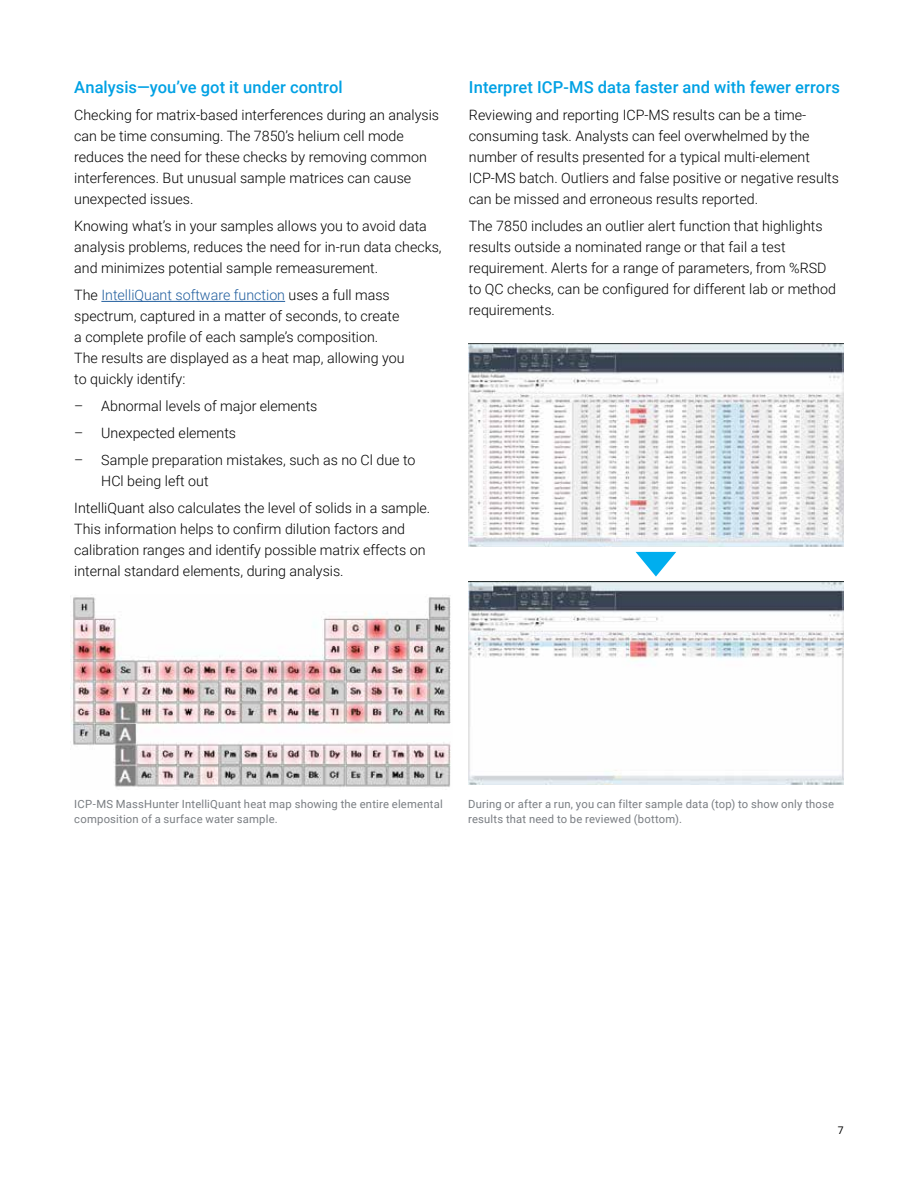
<style>
.page{position:relative;width:918px;height:1188px;background:#fff}
.page>*{position:absolute;margin:0;border:0;box-sizing:border-box;transform-origin:0 0}
.t1{font:500 16.5px "Roboto";letter-spacing:.005em;color:#00a1e4}
.t2{font:300 14.25px/21px "Roboto";color:#000}
.t3{font:11.25px/15px "Roboto";letter-spacing:.02em;color:#797d82}
.t4{font:10.5px "Roboto";color:#000}
.s1{color:#215e9e}
</style>
<div class="page">
<img style="left:468px;top:344px;width:376px;height:203px">
<img style="left:468px;top:582px;width:376px;height:203px">
<svg style="left:636px;top:552px;width:40px;height:25px"></svg>
<img style="left:71px;top:595px;width:380px;height:192px">
<hr style="left:101px;top:301px;width:184px;height:1px;background:#215e9e">
<p class="t1" style="left:74px;top:76px;width:270px">Analysis—you’ve got it under control</p>
<p class="t2" style="left:74px;top:104px;width:366px">Checking for matrix-based interferences during an analysis can be time consuming. The 7850’s helium cell mode reduces the need for these checks by removing common interferences. But unusual sample matrices can cause unexpected issues.</p>
<p class="t2" style="left:74px;top:215px;width:369px">Knowing what’s in your samples allows you to avoid data analysis problems, reduces the need for in-run data checks, and minimizes potential sample remeasurement.</p>
<p class="t2" style="left:74px;top:284px;width:332px">The <span class="s1">IntelliQuant software function</span> uses a full mass spectrum, captured in a matter of seconds, to create a complete profile of each sample’s composition.<br>The results are displayed as a heat map, allowing you to quickly identify:</p>
<p class="t2" style="left:74px;top:395px;width:245px">– Abnormal levels of major elements</p>
<p class="t2" style="left:74px;top:422px;width:163px">– Unexpected elements</p>
<p class="t2" style="left:101px;top:449px;width:316px;text-indent:-27px">– Sample preparation mistakes, such as no Cl due to<br>HCl being left out</p>
<p class="t2" style="left:74px;top:497px;width:358px">IntelliQuant also calculates the level of solids in a sample.<br>This information helps to confirm dilution factors and calibration ranges and identify possible matrix effects on internal standard elements, during analysis.</p>
<p class="t1" style="left:469px;top:76px;width:372px">Interpret ICP-MS data faster and with fewer errors</p>
<p class="t2" style="left:469px;top:104px;width:371px">Reviewing and reporting ICP-MS results can be a time&shy;consuming task. Analysts can feel overwhelmed by the number of results presented for a typical multi-element ICP-MS batch. Outliers and false positive or negative results can be missed and erroneous results reported.</p>
<p class="t2" style="left:469px;top:215px;width:368px">The 7850 includes an outlier alert function that highlights results outside a nominated range or that fail a test requirement. Alerts for a range of parameters, from %RSD to QC checks, can be configured for different lab or method requirements.</p>
<p class="t3" style="left:74px;top:796px;width:370px">ICP-MS MassHunter IntelliQuant heat map showing the entire elemental composition of a surface water sample.</p>
<p class="t3" style="left:468px;top:796px;width:368px">During or after a run, you can filter sample data (top) to show only those results that need to be reviewed (bottom).</p>
<p class="t4" style="left:838px;top:1123px;width:7px">7</p>
</div>
